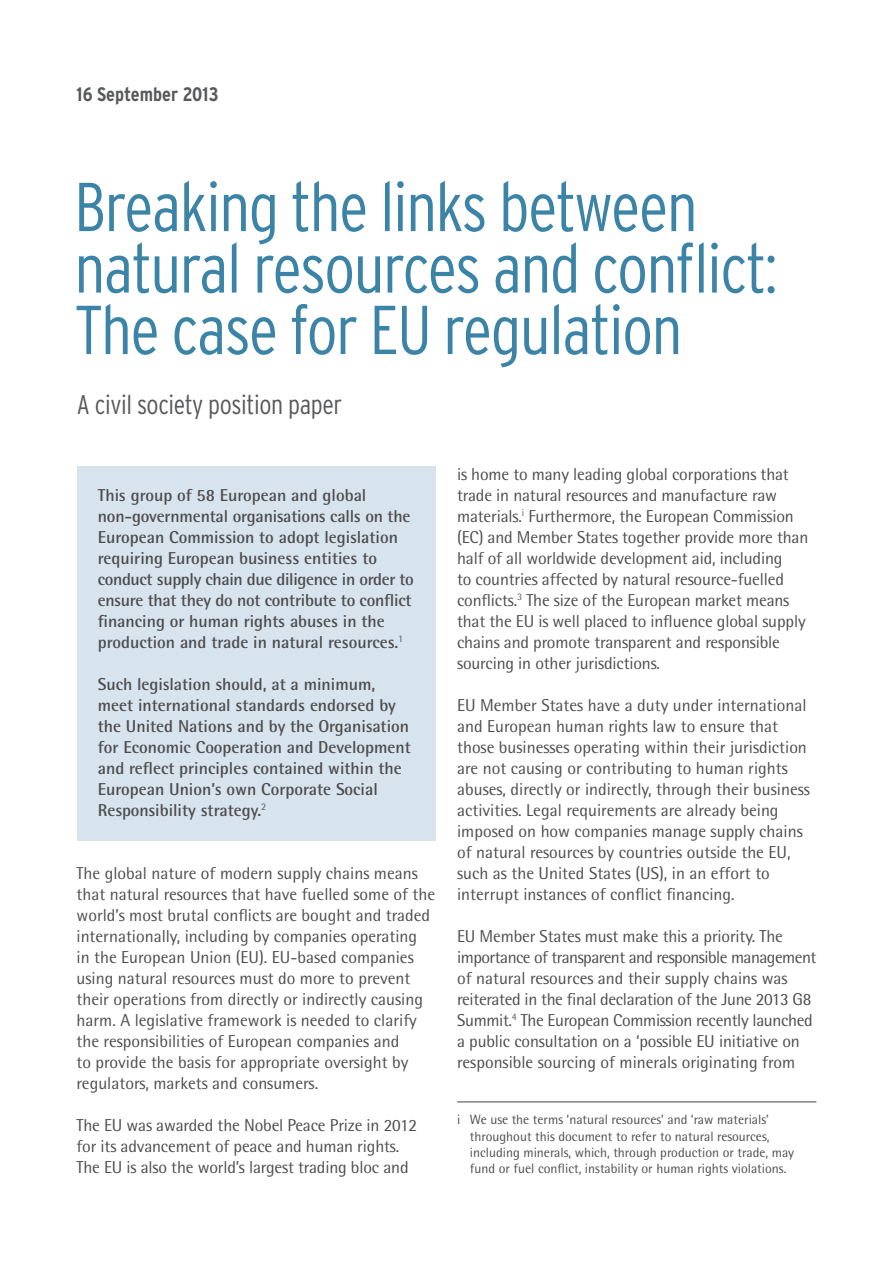
<style>
.page{position:relative;width:893px;height:1263px;background:#fff}
.page>*{position:absolute;margin:0;border:0;box-sizing:border-box;transform-origin:0 0}
.t1{font:300 condensed 69px/61.5px "Interstate";letter-spacing:-.02em;color:#3b84a7}
.t2{font:300 condensed 27px "Interstate";letter-spacing:-.015em;color:#58595b}
.t3{font:700 condensed 19.5px "Interstate";color:#58595b}
.t4{font:17.25px/21px "Rotis Semi Sans";color:#4d4d4f}
.t5{font:700 17.25px/21px "Rotis Semi Sans";color:#4d4d4f}
.t6{font:13.5px/16.2px "Rotis Semi Sans";color:#4d4d4f}
</style>
<div class="page">
<div style="left:77px;top:467px;width:359px;height:374px;background:#d7e3ed"></div>
<hr style="left:457px;top:1101px;width:359px;height:1px;background:#58595b">
<p class="t3" style="left:77px;top:83px;width:144px">16 September 2013</p>
<h1 class="t1" style="left:74px;top:175px;width:704px">Breaking the links between natural resources and conflict:<br>The case for EU regulation</h1>
<h2 class="t2" style="left:77px;top:389px;width:267px">A civil society position paper</h2>
<p class="t5" style="left:98px;top:484px;width:318px">This group of 58 European and global non-governmental organisations calls on the European Commission to adopt legislation requiring European business entities to conduct supply chain due diligence in order to ensure that they do not contribute to conflict financing or human rights abuses in the production and trade in natural resources.<sup>1</sup></p>
<p class="t5" style="left:98px;top:673px;width:315px">Such legislation should, at a minimum, meet international standards endorsed by the United Nations and by the Organisation for Economic Cooperation and Development and reflect principles contained within the European Union’s own Corporate Social Responsibility strategy.<sup>2</sup></p>
<p class="t4" style="left:77px;top:862px;width:360px">The global nature of modern supply chains means that natural resources that have fuelled some of the world’s most brutal conflicts are bought and traded internationally, including by companies operating<br>in the European Union (EU). EU-based companies using natural resources must do more to prevent their operations from directly or indirectly causing harm. A legislative framework is needed to clarify the responsibilities of European companies and<br>to provide the basis for appropriate oversight by regulators, markets and consumers.</p>
<p class="t4" style="left:77px;top:1114px;width:342px">The EU was awarded the Nobel Peace Prize in 2012 for its advancement of peace and human rights.<br>The EU is also the world’s largest trading bloc and</p>
<p class="t4" style="left:457px;top:463px;width:353px">is home to many leading global corporations that trade in natural resources and manufacture raw materials.<sup>i</sup> Furthermore, the European Commission (EC) and Member States together provide more than half of all worldwide development aid, including<br>to countries affected by natural resource-fuelled conflicts.<sup>3</sup> The size of the European market means that the EU is well placed to influence global supply chains and promote transparent and responsible sourcing in other jurisdictions.</p>
<p class="t4" style="left:457px;top:694px;width:354px">EU Member States have a duty under international and European human rights law to ensure that those businesses operating within their jurisdiction are not causing or contributing to human rights abuses, directly or indirectly, through their business activities. Legal requirements are already being imposed on how companies manage supply chains of natural resources by countries outside the EU, such as the United States (US), in an effort to interrupt instances of conflict financing.</p>
<p class="t4" style="left:457px;top:925px;width:361px">EU Member States must make this a priority. The importance of transparent and responsible management of natural resources and their supply chains was reiterated in the final declaration of the June 2013 G8<br>Summit.<sup>4</sup> The European Commission recently launched a public consultation on a ‘possible EU initiative on responsible sourcing of minerals originating from</p>
<p class="t6" style="left:470px;top:1111px;width:326px;text-indent:-13px">i We use the terms ‘natural resources’ and ‘raw materials’ throughout this document to refer to natural resources, including minerals, which, through production or trade, may fund or fuel conflict, instability or human rights violations.</p>
</div>
